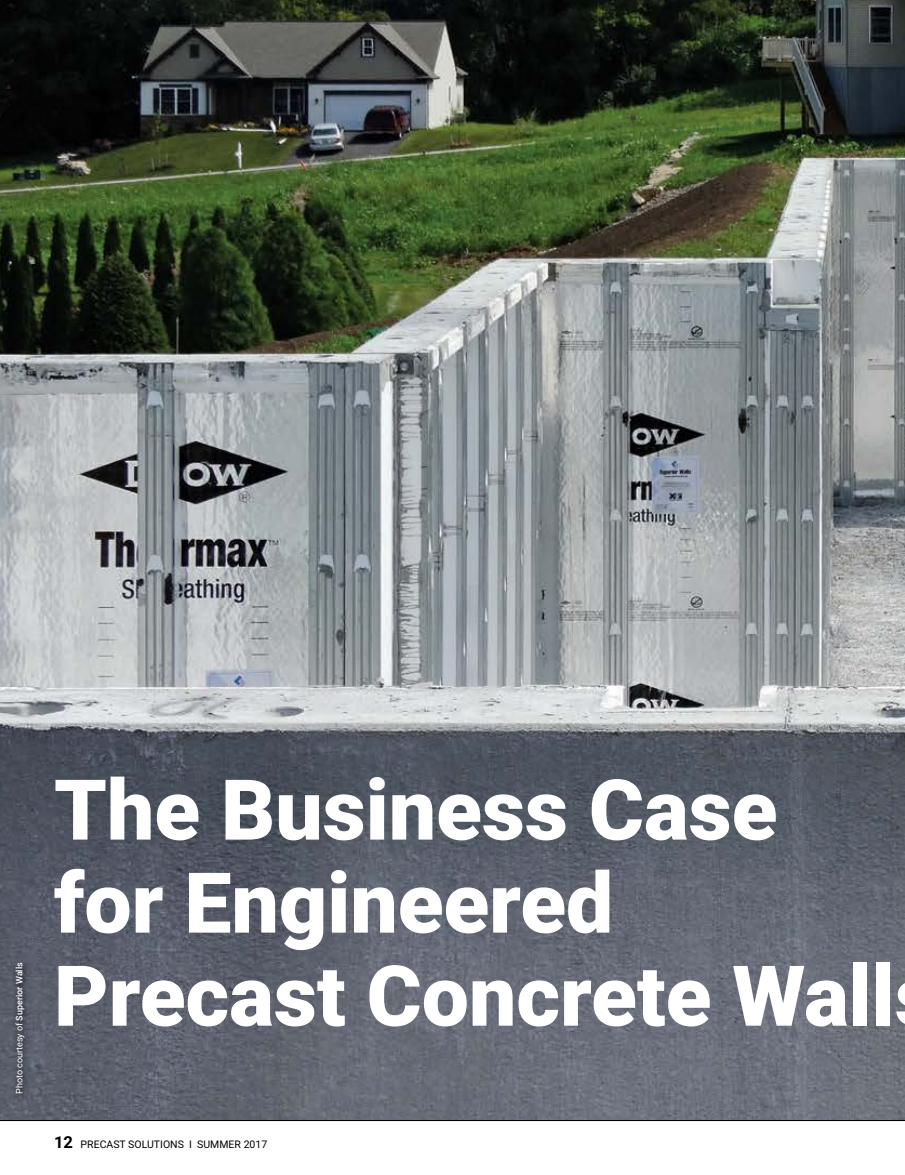
<style>
.page{position:relative;width:905px;height:1175px;background:#fff}
.page>*{position:absolute;margin:0;border:0;box-sizing:border-box;transform-origin:0 0}
.t1{font:900 84px/93px "Roboto";color:#fff}
.t2{font:10.5px "Roboto";color:#000}
.t3{font:9px "Roboto";color:#fff}
.s1{font-weight:500}
.s2{font-weight:700;font-size:16.5px}
</style>
<div class="page">
<img style="left:0;top:0;width:904px;height:1120px">
<hr style="left:0;top:1120px;width:904px;height:1px;background:#000">
<svg style="left:10px;top:958px;width:21px;height:143px;background:#50545f"></svg>
<p class="t3" style="left:13px;top:1094px;width:133px;rotate:-90deg">Photo courtesy of <span class="s1">Superior Walls</span></p>
<p class="t1" style="left:54px;top:760px;width:842px">The Business Case for Engineered<br>Precast Concrete Wall</p>
<p class="t2" style="left:54px;top:1137px;width:215px"><span class="s2">12</span> PRECAST SOLUTIONS I SUMMER 2017</p>
</div>
